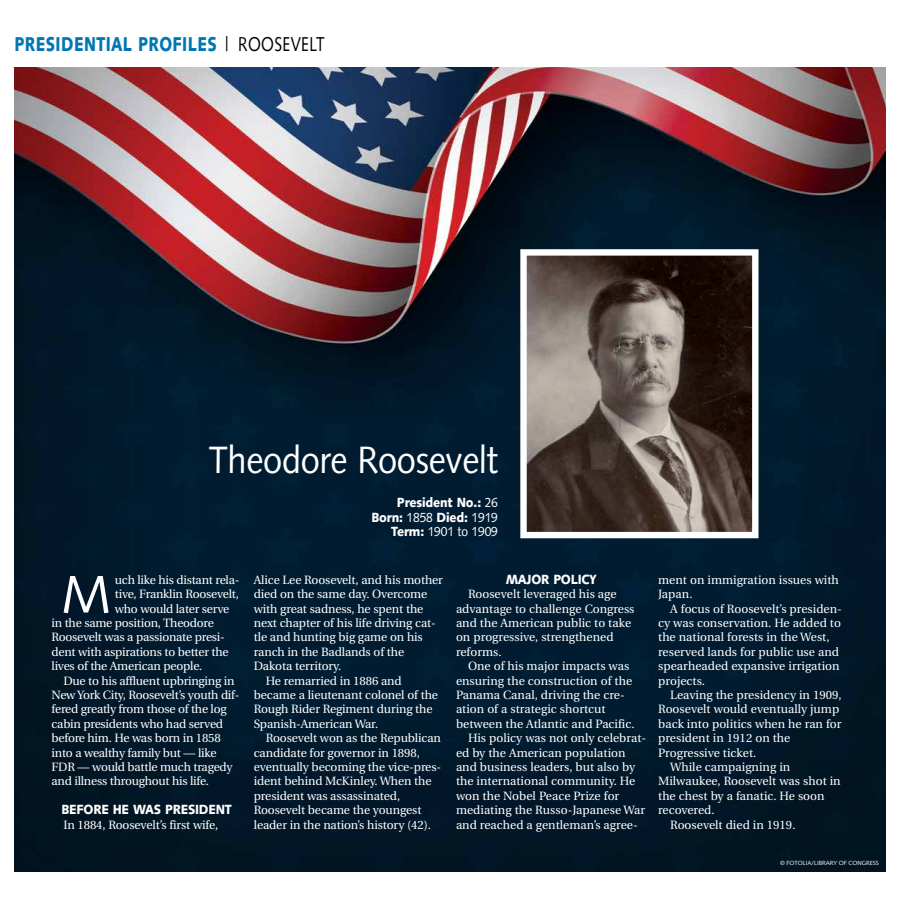
<style>
.page{position:relative;width:900px;height:908px;background:#fff}
.page>*{position:absolute;margin:0;border:0;box-sizing:border-box;transform-origin:0 0}
.t1{font:52.8px "Syntax";color:#fff}
.t2{font:38px "Syntax";letter-spacing:-.01em;color:#fff;scale:.91 1}
.t3{font:900 20px "Syntax";letter-spacing:.025em;color:#0077b1;scale:.77 1}
.t4{font:900 13.3px/14.4px "Syntax";letter-spacing:-.02em;color:#fff;text-align:right;scale:.91 1}
.t5{font:12px/14.4px "Utopia";letter-spacing:-.01em;color:#fff}
.t6{font:6px "Syntax";color:#fff}
.s1{font-weight:400;color:#000}
.s2{font-weight:400}
</style>
<div class="page">
<img style="left:14px;top:68px;width:872px;height:802px">
<img style="left:527px;top:256px;width:225px;height:275px">
<div style="left:520px;top:249px;width:239px;height:289px;border:6px solid #fff"></div>
<h3 class="t3" style="left:14px;top:32px;width:404px">PRESIDENTIAL PROFILES <span class="s1">| ROOSEVELT</span></h3>
<h2 class="t2" style="left:209px;top:437px;width:319px">Theodore Roosevelt</h2>
<p class="t4" style="left:371px;top:495px;width:141px">President No.: <span class="s2">26<br></span>Born: <span class="s2">1858</span> Died: <span class="s2">1919<br></span>Term: <span class="s2">1901 to 1909</span></p>
<h1 class="t1" style="left:61px;top:563px;width:51px">M</h1>
<p class="t5" style="left:115px;top:572px;width:126px">uch like his distant rela-</p>
<p class="t5" style="left:115px;top:587px;width:125px">tive, Franklin Roosevelt,</p>
<p class="t5" style="left:115px;top:601px;width:116px">who would later serve</p>
<p class="t5" style="left:52px;top:615px;width:164px">in the same position, Theodore</p>
<p class="t5" style="left:52px;top:630px;width:175px">Roosevelt was a passionate presi-</p>
<p class="t5" style="left:52px;top:644px;width:179px">dent with aspirations to better the</p>
<p class="t5" style="left:52px;top:659px;width:152px">lives of the American people.</p>
<p class="t5" style="left:64px;top:673px;width:172px">Due to his affluent upbringing in</p>
<p class="t5" style="left:52px;top:687px;width:189px">New York City, Roosevelt’s youth dif-</p>
<p class="t5" style="left:52px;top:702px;width:177px">fered greatly from those of the log</p>
<p class="t5" style="left:52px;top:716px;width:173px">cabin presidents who had served</p>
<p class="t5" style="left:52px;top:731px;width:171px">before him. He was born in 1858</p>
<p class="t5" style="left:52px;top:745px;width:167px">into a wealthy family but — like</p>
<p class="t5" style="left:52px;top:759px;width:183px">FDR — would battle much tragedy</p>
<p class="t5" style="left:52px;top:774px;width:159px">and illness throughout his life.</p>
<p class="t4" style="left:62px;top:802px;width:189px">BEFORE HE WAS PRESIDENT</p>
<p class="t5" style="left:64px;top:817px;width:156px">In 1884, Roosevelt’s first wife,</p>
<p class="t5" style="left:254px;top:572px;width:191px">Alice Lee Roosevelt, and his mother</p>
<p class="t5" style="left:254px;top:587px;width:175px">died on the same day. Overcome</p>
<p class="t5" style="left:254px;top:601px;width:171px">with great sadness, he spent the</p>
<p class="t5" style="left:254px;top:615px;width:184px">next chapter of his life driving cat-</p>
<p class="t5" style="left:254px;top:630px;width:171px">tle and hunting big game on his</p>
<p class="t5" style="left:254px;top:644px;width:152px">ranch in the Badlands of the</p>
<p class="t5" style="left:254px;top:659px;width:89px">Dakota territory.</p>
<p class="t5" style="left:266px;top:673px;width:137px">He remarried in 1886 and</p>
<p class="t5" style="left:254px;top:687px;width:186px">became a lieutenant colonel of the</p>
<p class="t5" style="left:254px;top:702px;width:180px">Rough Rider Regiment during the</p>
<p class="t5" style="left:254px;top:716px;width:126px">Spanish-American War.</p>
<p class="t5" style="left:266px;top:731px;width:177px">Roosevelt won as the Republican</p>
<p class="t5" style="left:254px;top:745px;width:168px">candidate for governor in 1898,</p>
<p class="t5" style="left:254px;top:759px;width:189px">eventually becoming the vice-pres-</p>
<p class="t5" style="left:254px;top:774px;width:179px">ident behind McKinley. When the</p>
<p class="t5" style="left:254px;top:788px;width:148px">president was assassinated,</p>
<p class="t5" style="left:254px;top:803px;width:169px">Roosevelt became the youngest</p>
<p class="t5" style="left:254px;top:817px;width:179px">leader in the nation’s history (42).</p>
<p class="t4" style="left:506px;top:571px;width:101px">MAJOR POLICY</p>
<p class="t5" style="left:456px;top:587px;width:180px;text-indent:12px">Roosevelt leveraged his age advantage to challenge Congress and the American public to take on progressive, strengthened reforms.</p>
<p class="t5" style="left:468px;top:659px;width:163px">One of his major impacts was</p>
<p class="t5" style="left:456px;top:673px;width:178px">ensuring the construction of the</p>
<p class="t5" style="left:456px;top:687px;width:170px">Panama Canal, driving the cre-</p>
<p class="t5" style="left:456px;top:702px;width:151px">ation of a strategic shortcut</p>
<p class="t5" style="left:456px;top:716px;width:180px">between the Atlantic and Pacific.</p>
<p class="t5" style="left:468px;top:731px;width:180px">His policy was not only celebrat-</p>
<p class="t5" style="left:456px;top:745px;width:171px">ed by the American population</p>
<p class="t5" style="left:456px;top:759px;width:181px">and business leaders, but also by</p>
<p class="t5" style="left:456px;top:774px;width:181px">the international community. He</p>
<p class="t5" style="left:456px;top:788px;width:165px">won the Nobel Peace Prize for</p>
<p class="t5" style="left:456px;top:803px;width:191px">mediating the Russo-Japanese War</p>
<p class="t5" style="left:456px;top:817px;width:183px">and reached a gentleman’s agree-</p>
<p class="t5" style="left:658px;top:572px;width:182px">ment on immigration issues with<br>Japan.</p>
<p class="t5" style="left:658px;top:601px;width:185px;text-indent:12px">A focus of Roosevelt’s presiden&shy;cy was conservation. He added to the national forests in the West, reserved lands for public use and spearheaded expansive irrigation projects.</p>
<p class="t5" style="left:670px;top:687px;width:173px">Leaving the presidency in 1909,</p>
<p class="t5" style="left:658px;top:702px;width:183px">Roosevelt would eventually jump</p>
<p class="t5" style="left:658px;top:716px;width:185px">back into politics when he ran for</p>
<p class="t5" style="left:658px;top:731px;width:134px">president in 1912 on the</p>
<p class="t5" style="left:658px;top:745px;width:100px">Progressive ticket.</p>
<p class="t5" style="left:670px;top:759px;width:122px">While campaigning in</p>
<p class="t5" style="left:658px;top:774px;width:184px">Milwaukee, Roosevelt was shot in</p>
<p class="t5" style="left:658px;top:788px;width:168px">the chest by a fanatic. He soon</p>
<p class="t5" style="left:658px;top:803px;width:58px">recovered.</p>
<p class="t5" style="left:670px;top:817px;width:127px">Roosevelt died in 1919.</p>
<p class="t6" style="left:780px;top:859px;width:100px">© FOTOLIA/LIBRARY OF CONGRESS</p>
</div>
